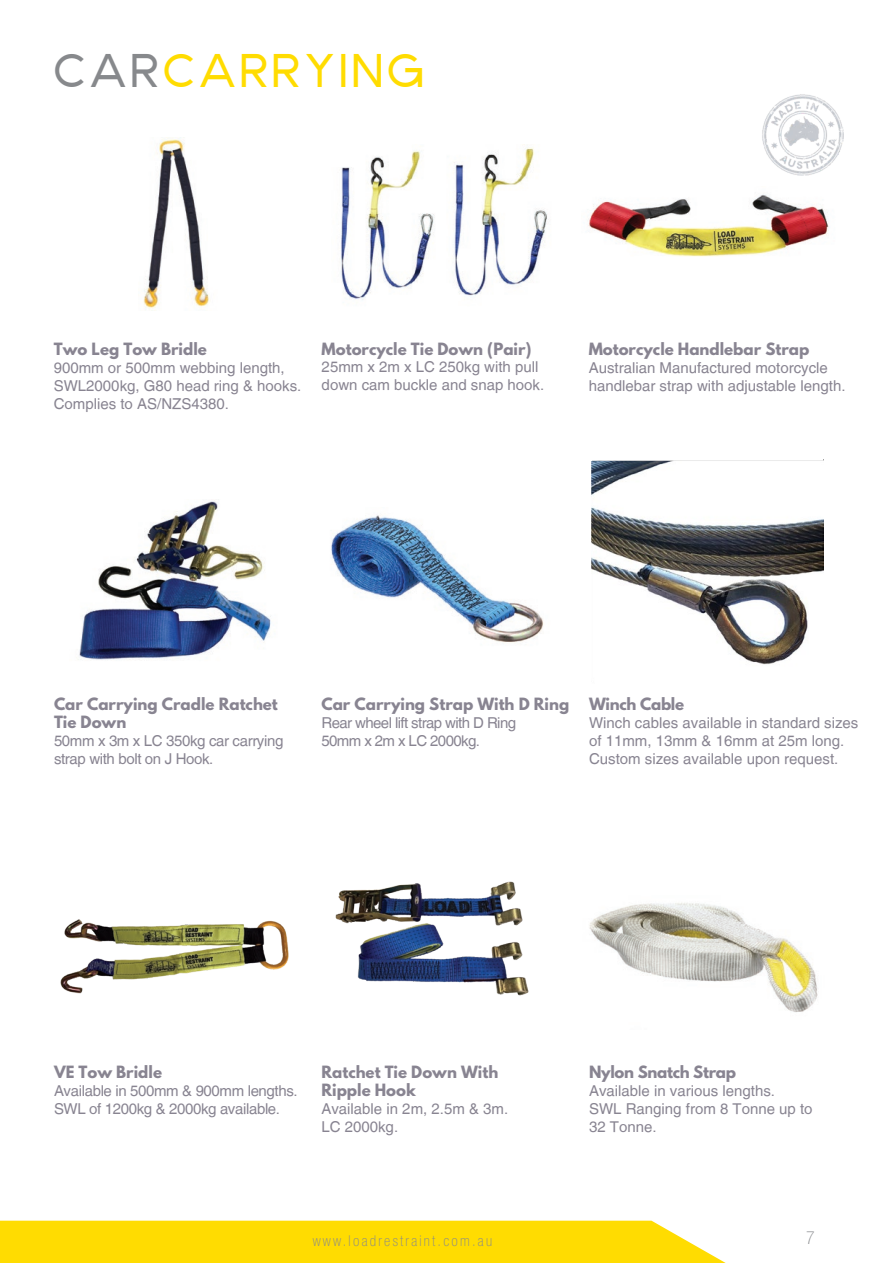
<style>
.page{position:relative;width:893px;height:1263px;background:#fff}
.page>*{position:absolute;margin:0;border:0;box-sizing:border-box;transform-origin:0 0}
.t1{font:45px "Anke";letter-spacing:.11em;color:#ffdc01}
.t2{font:100 condensed 18px "Helvetica Neue LT Std";color:#87898c}
.t3{font:15px/18px "Helvetica LT";color:#888491}
.t4{font:700 15px/18px "League Spartan";color:#888491}
.t5{font:15px/18px "Helvetica LT";letter-spacing:-.025em;color:#888491}
.t6{font:15px/18px "Helvetica LT";letter-spacing:-.04em;color:#888491}
.t7{font:700 15px "League Spartan";letter-spacing:-.02em;color:#888491}
.t8{font:100 condensed 15px "Helvetica Neue LT Std";letter-spacing:.15em;color:#87898c}
.s1{color:#87898c}
</style>
<div class="page">
<div style="left:0;top:1221px;width:726px;height:42px;background:#ffdc01"></div>
<img style="left:143px;top:139px;width:67px;height:170px">
<img style="left:340px;top:147px;width:207px;height:153px">
<img style="left:588px;top:194px;width:241px;height:63px">
<img style="left:762px;top:94px;width:82px;height:82px">
<img style="left:331px;top:515px;width:213px;height:128px">
<img style="left:78px;top:500px;width:193px;height:160px">
<img style="left:335px;top:881px;width:194px;height:115px">
<img style="left:60px;top:919px;width:229px;height:75px">
<img style="left:589px;top:903px;width:229px;height:109px">
<svg style="left:591px;top:459px;width:233px;height:206px"></svg>
<h1 class="t1" style="left:54px;top:41px;width:371px"><span class="s1">CAR</span>CARRYING</h1>
<p class="t4" style="left:54px;top:339px;width:155px">Two Leg Tow Bridle</p>
<p class="t3" style="left:54px;top:358px;width:249px">900mm or 500mm webbing length,<br>SWL2000kg, G80 head ring &amp; hooks.<br>Complies to AS/NZS4380.</p>
<p class="t4" style="left:322px;top:339px;width:211px">Motorcycle Tie Down (Pair)</p>
<p class="t3" style="left:322px;top:358px;width:224px">25mm x 2m x LC 250kg with pull down cam buckle and snap hook.</p>
<p class="t4" style="left:589px;top:339px;width:222px">Motorcycle Handlebar Strap</p>
<p class="t3" style="left:589px;top:358px;width:258px">Australian Manufactured motorcycle handlebar strap with adjustable length.</p>
<p class="t4" style="left:54px;top:695px;width:225px">Car Carrying Cradle Ratchet<br>Tie Down</p>
<p class="t4" style="left:321px;top:695px;width:249px">Car Carrying Strap With D Ring</p>
<p class="t7" style="left:589px;top:692px;width:97px">Winch Cable</p>
<p class="t6" style="left:321px;top:714px;width:196px">Rear wheel lift strap with D Ring<br>50mm x 2m x LC 2000kg.</p>
<p class="t3" style="left:589px;top:714px;width:271px">Winch cables available in standard sizes of 11mm, 13mm &amp; 16mm at 25m long.<br>Custom sizes available upon request.</p>
<p class="t5" style="left:54px;top:732px;width:231px">50mm x 3m x LC 350kg car carrying strap with bolt on J Hook.</p>
<p class="t4" style="left:54px;top:1063px;width:110px">VE Tow Bridle</p>
<p class="t5" style="left:54px;top:1082px;width:245px">Available in 500mm &amp; 900mm lengths.<br>SWL of 1200kg &amp; 2000kg available.</p>
<p class="t4" style="left:321px;top:1063px;width:178px">Ratchet Tie Down With<br>Ripple Hook</p>
<p class="t3" style="left:321px;top:1100px;width:188px">Available in 2m, 2.5m &amp; 3m.<br>LC 2000kg.</p>
<p class="t7" style="left:589px;top:1060px;width:148px">Nylon Snatch Strap</p>
<p class="t3" style="left:589px;top:1082px;width:225px">Available in various lengths.<br>SWL Ranging from 8 Tonne up to<br>32 Tonne.</p>
<p class="t8" style="left:313px;top:1232px;width:181px">www.loadrestraint.com.au</p>
<p class="t2" style="left:806px;top:1227px;width:10px">7</p>
</div>
